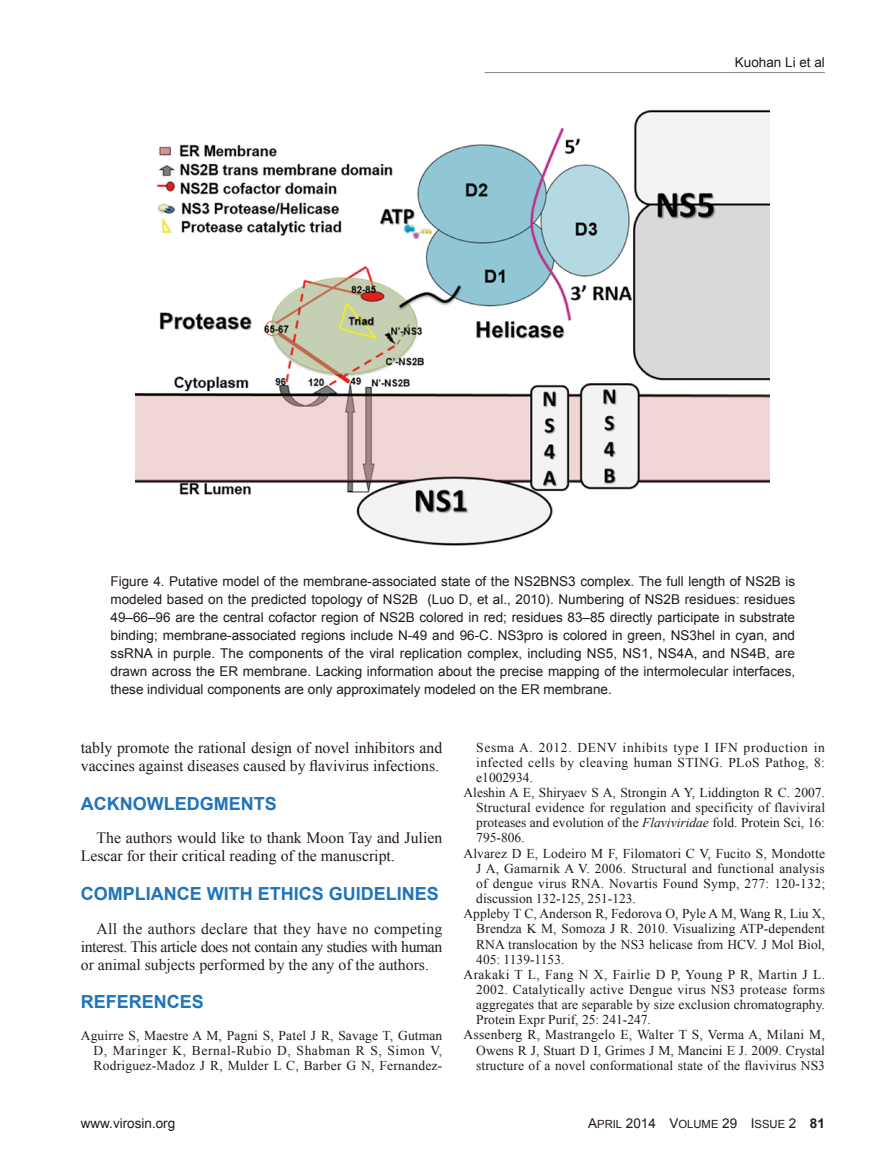
<style>
.page{position:relative;width:893px;height:1170px;background:#fff}
.page>*{position:absolute;margin:0;border:0;box-sizing:border-box;transform-origin:0 0}
.t1{font:700 18px "Arial";color:#1f74bb}
.t2{font:15.75px/18px "Times New Roman";color:#231916}
.t3{font:15.75px/18px "Times New Roman";color:#221f20;text-align:justify}
.t4{font:13.5px/15px "Times New Roman";letter-spacing:.01em;color:#231916;text-align:justify}
.t5{font:13.5px/18px "Arial";color:#231916;text-align:justify}
.t6{font:13.5px "Times New Roman";letter-spacing:.035em;color:#231916}
.t7{font:13.5px "Times New Roman";letter-spacing:.05em;color:#231916}
.t8{font:13.5px "Times New Roman";letter-spacing:.03em;color:#231916}
.t9{font:11.25px "Arial";color:#231916}
.s1{font-style:italic}
.s2{font-size:13.5px}
.s3{font-weight:700;font-size:13.5px}
</style>
<div class="page">
<hr style="left:485px;top:72px;width:340px;height:1px;background:#898989">
<img style="left:136px;top:110px;width:634px;height:436px">
<p class="t5" style="left:735px;top:54px;width:92px">Kuohan Li et al</p>
<p class="t5" style="left:111px;top:572px;width:686px">Figure 4. Putative model of the membrane-associated state of the NS2BNS3 complex. The full length of NS2B is modeled based on the predicted topology of NS2B (Luo D, et al., 2010). Numbering of NS2B residues: residues 49–66–96 are the central cofactor region of NS2B colored in red; residues 83–85 directly participate in substrate binding; membrane-associated regions include N-49 and 96-C. NS3pro is colored in green, NS3hel in cyan, and ssRNA in purple. The components of the viral replication complex, including NS5, NS1, NS4A, and NS4B, are drawn across the ER membrane. Lacking information about the precise mapping of the intermolecular interfaces, these individual components are only approximately modeled on the ER membrane.</p>
<p class="t2" style="left:81px;top:738px;width:363px">tably promote the rational design of novel inhibitors and vaccines against diseases caused by flavivirus infections.</p>
<h1 class="t1" style="left:81px;top:791px;width:197px">ACKNOWLEDGMENTS</h1>
<p class="t2" style="left:81px;top:828px;width:363px;text-indent:16px">The authors would like to thank Moon Tay and Julien<br>Lescar for their critical reading of the manuscript.</p>
<h1 class="t1" style="left:81px;top:881px;width:360px">COMPLIANCE WITH ETHICS GUIDELINES</h1>
<p class="t3" style="left:81px;top:918px;width:363px;text-indent:16px">All the authors declare that they have no competing interest. This article does not contain any studies with human or animal subjects performed by the any of the authors.</p>
<h1 class="t1" style="left:81px;top:989px;width:125px">REFERENCES</h1>
<p class="t4" style="left:94px;top:1027px;width:350px;text-indent:-13px">Aguirre S, Maestre A M, Pagni S, Patel J R, Savage T, Gutman D, Maringer K, Bernal-Rubio D, Shabman R S, Simon V, Rodriguez-Madoz J R, Mulder L C, Barber G N, Fernandez-</p>
<p class="t7" style="left:476px;top:737px;width:350px">Sesma A. 2012. DENV inhibits type I IFN production in</p>
<p class="t6" style="left:476px;top:753px;width:350px">infected cells by cleaving human STING. PLoS Pathog, 8:</p>
<p class="t4" style="left:476px;top:769px;width:58px">e1002934.</p>
<p class="t4" style="left:463px;top:784px;width:363px">Aleshin A E, Shiryaev S A, Strongin A Y, Liddington R C. 2007.</p>
<p class="t4" style="left:476px;top:799px;width:350px">Structural evidence for regulation and specificity of flaviviral</p>
<p class="t4" style="left:476px;top:815px;width:350px">proteases and evolution of the <span class="s1">Flaviviridae</span> fold. Protein Sci, 16:</p>
<p class="t4" style="left:476px;top:830px;width:50px">795-806.</p>
<p class="t4" style="left:463px;top:845px;width:363px">Alvarez D E, Lodeiro M F, Filomatori C V, Fucito S, Mondotte</p>
<p class="t4" style="left:476px;top:860px;width:350px">J A, Gamarnik A V. 2006. Structural and functional analysis</p>
<p class="t4" style="left:476px;top:875px;width:350px">of dengue virus RNA. Novartis Found Symp, 277: 120-132;</p>
<p class="t4" style="left:476px;top:890px;width:161px">discussion 132-125, 251-123.</p>
<p class="t4" style="left:463px;top:905px;width:363px">Appleby T C, Anderson R, Fedorova O, Pyle A M, Wang R, Liu X,</p>
<p class="t4" style="left:476px;top:921px;width:350px">Brendza K M, Somoza J R. 2010. Visualizing ATP-dependent</p>
<p class="t4" style="left:476px;top:936px;width:350px">RNA translocation by the NS3 helicase from HCV. J Mol Biol,</p>
<p class="t4" style="left:476px;top:951px;width:90px">405: 1139-1153.</p>
<p class="t8" style="left:463px;top:965px;width:363px">Arakaki T L, Fang N X, Fairlie D P, Young P R, Martin J L.</p>
<p class="t4" style="left:476px;top:981px;width:350px">2002. Catalytically active Dengue virus NS3 protease forms</p>
<p class="t4" style="left:476px;top:996px;width:350px">aggregates that are separable by size exclusion chromatography.</p>
<p class="t4" style="left:476px;top:1011px;width:176px">Protein Expr Purif, 25: 241-247.</p>
<p class="t4" style="left:463px;top:1027px;width:363px">Assenberg R, Mastrangelo E, Walter T S, Verma A, Milani M,</p>
<p class="t4" style="left:476px;top:1042px;width:350px">Owens R J, Stuart D I, Grimes J M, Mancini E J. 2009. Crystal</p>
<p class="t4" style="left:476px;top:1057px;width:350px">structure of a novel conformational state of the flavivirus NS3</p>
<p class="t5" style="left:81px;top:1113px;width:96px">www.virosin.org</p>
<p class="t9" style="left:588px;top:1116px;width:238px"><span class="s2">A</span>PRIL <span class="s2">2014 V</span>OLUME <span class="s2">29 I</span>SSUE <span class="s2">2</span> <span class="s3">81</span></p>
</div>
